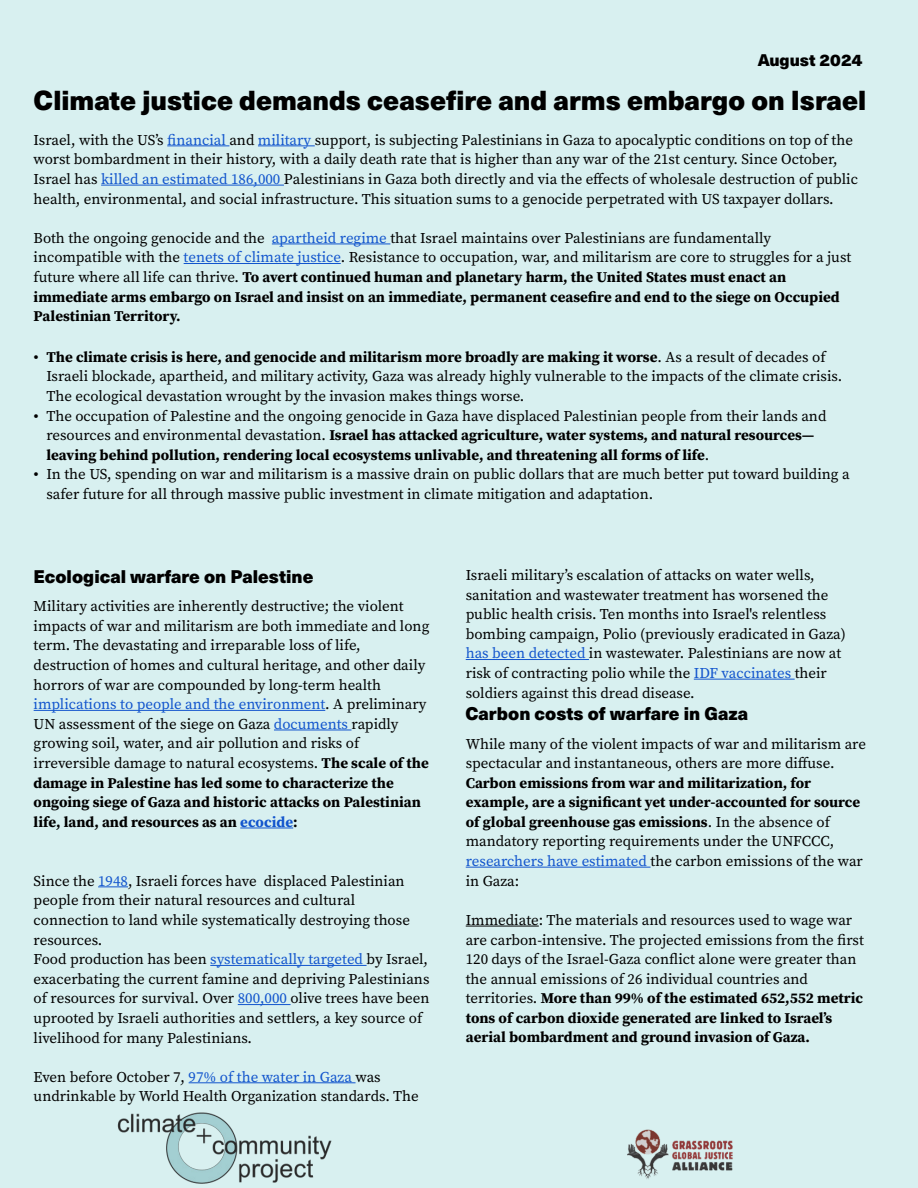
<style>
.page{position:relative;width:918px;height:1188px;background:#d8f0f0}
.page>*{position:absolute;margin:0;border:0;box-sizing:border-box;transform-origin:0 0}
.t1{font:900 27px "Neue Haas Unica W1 G";color:#000}
.t2{font:900 18px "Neue Haas Unica W1 G";color:#000}
.t3{font:900 16.5px "Neue Haas Unica W1 G";color:#000}
.t4{font:15px/19.6px "Source Serif Pro";color:#000}
.t5{font:700 15px/19.6px "Source Serif Pro";color:#000}
.s1{color:#1255cd}
.s2{font-weight:700}
.s3{font-family:"Times New Roman"}
.s4{font-family:"Times New Roman";font-weight:400}
.s5{font-weight:400}
.s6{font-weight:700;color:#1255cd}
.s7{font-weight:400;color:#1255cd}
</style>
<div class="page">
<img style="left:118px;top:1112px;width:213px;height:71px">
<img style="left:627px;top:1129px;width:106px;height:50px">
<hr style="left:167px;top:145px;width:62px;height:1px;background:#1255cd">
<hr style="left:258px;top:145px;width:57px;height:1px;background:#1255cd">
<hr style="left:101px;top:185px;width:183px;height:1px;background:#1255cd">
<hr style="left:272px;top:244px;width:118px;height:1px;background:#1255cd">
<hr style="left:184px;top:263px;width:157px;height:1px;background:#1255cd">
<hr style="left:34px;top:710px;width:291px;height:1px;background:#1255cd">
<hr style="left:274px;top:730px;width:78px;height:1px;background:#1255cd">
<hr style="left:240px;top:828px;width:53px;height:1px;background:#1255cd">
<hr style="left:98px;top:886px;width:30px;height:1px;background:#1255cd">
<hr style="left:210px;top:965px;width:157px;height:1px;background:#1255cd">
<hr style="left:238px;top:1004px;width:53px;height:1px;background:#1255cd">
<hr style="left:189px;top:1082px;width:167px;height:1px;background:#1255cd">
<hr style="left:466px;top:659px;width:123px;height:1px;background:#1255cd">
<hr style="left:694px;top:679px;width:101px;height:1px;background:#1255cd">
<hr style="left:466px;top:867px;width:185px;height:1px;background:#1255cd">
<hr style="left:466px;top:926px;width:73px;height:1px;background:#000">
<p class="t3" style="left:758px;top:47px;width:106px">August 2024</p>
<h1 class="t1" style="left:34px;top:78px;width:834px">Climate justice demands ceasefire and arms embargo on Israel</h1>
<p class="t4" style="left:34px;top:130px;width:826px">Israel, with the USʼs <span class="s1">financial</span> and <span class="s1">military</span> support, is subjecting Palestinians in Gaza to apocalyptic conditions on top of the worst bombardment in their history, with a daily death rate that is higher than any war of the 21st century. Since October, Israel has <span class="s1">killed an estimated 186,000</span> Palestinians in Gaza both directly and via the effects of wholesale destruction of public health, environmental, and social infrastructure. This situation sums to a genocide perpetrated with US taxpayer dollars.</p>
<p class="t4" style="left:34px;top:228px;width:819px">Both the ongoing genocide and the <span class="s1">apartheid regime</span> that Israel maintains over Palestinians are fundamentally incompatible with the <span class="s1">tenets of climate justice</span>. Resistance to occupation, war, and militarism are core to struggles for a just future where all life can thrive. <span class="s2">To avert continued human and planetary harm, the United States must enact an immediate arms embargo on Israel and insist on an immediate, permanent ceasefire and end to the siege on Occupied Palestinian Territory.</span></p>
<p class="t4" style="left:46px;top:347px;width:797px;text-indent:-13px"><span class="s3">•</span> <span class="s2">The climate crisis is here, and genocide and militarism more broadly are making it worse</span>. As a result of decades of<br>Israeli blockade, apartheid, and military activity, Gaza was already highly vulnerable to the impacts of the climate crisis.<br>The ecological devastation wrought by the invasion makes things worse.</p>
<p class="t5" style="left:46px;top:405px;width:782px;text-indent:-13px"><span class="s4">•</span> <span class="s5">The occupation of Palestine and the ongoing genocide in Gaza have displaced Palestinian people from their lands and resources and environmental devastation.</span> Israel has attacked agriculture, water systems, and natural resources— leaving behind pollution, rendering local ecosystems unlivable, and threatening all forms of life<span class="s5">.</span></p>
<p class="t4" style="left:46px;top:465px;width:805px;text-indent:-13px"><span class="s3">•</span> In the US, spending on war and militarism is a massive drain on public dollars that are much better put toward building a safer future for all through massive public investment in climate mitigation and adaptation.</p>
<p class="t2" style="left:33px;top:562px;width:281px">Ecological warfare on Palestine</p>
<p class="t4" style="left:34px;top:596px;width:397px">Military activities are inherently destructive; the violent impacts of war and militarism are both immediate and long term. The devastating and irreparable loss of life, destruction of homes and cultural heritage, and other daily horrors of war are compounded by long-term health <span class="s1">implications to people and the environment</span>. A preliminary UN assessment of the siege on Gaza <span class="s1">documents</span> rapidly growing soil, water, and air pollution and risks of irreversible damage to natural ecosystems. <span class="s2">The scale of the damage in Palestine has led some to characterize the ongoing siege of Gaza and historic attacks on Palestinian life, land, and resources as an</span> <span class="s6">ecocide</span><span class="s2">:</span></p>
<p class="t4" style="left:34px;top:871px;width:397px">Since the <span class="s1">1948</span>, Israeli forces have displaced Palestinian people from their natural resources and cultural connection to land while systematically destroying those resources.<br>Food production has been <span class="s1">systematically targeted</span> by Israel, exacerbating the current famine and depriving Palestinians of resources for survival. Over <span class="s1">800,000</span> olive trees have been uprooted by Israeli authorities and settlers, a key source of livelihood for many Palestinians.</p>
<p class="t4" style="left:34px;top:1067px;width:386px">Even before October 7, <span class="s1">97% of the water in Gaza</span> was undrinkable by World Health Organization standards. The</p>
<p class="t4" style="left:466px;top:565px;width:382px">Israeli militaryʼs escalation of attacks on water wells, sanitation and wastewater treatment has worsened the public health crisis. Ten months into Israel's relentless bombing campaign, Polio (previously eradicated in Gaza) <span class="s1">has been detected</span> in wastewater. Palestinians are now at risk of contracting polio while the <span class="s1">IDF vaccinates</span> their soldiers against this dread disease.</p>
<p class="t2" style="left:465px;top:700px;width:284px">Carbon costs of warfare in Gaza</p>
<p class="t4" style="left:466px;top:734px;width:402px">While many of the violent impacts of war and militarism are spectacular and instantaneous, others are more diffuse.</p>
<p class="t5" style="left:466px;top:773px;width:399px">Carbon emissions from war and militarization, for example, are a significant yet under-accounted for source of global greenhouse gas emissions<span class="s5">. In the absence of mandatory reporting requirements under the UNFCCC, </span><span class="s7">researchers have estimated</span> <span class="s5">the carbon emissions of the war in Gaza:</span></p>
<p class="t4" style="left:466px;top:910px;width:400px">Immediate: The materials and resources used to wage war are carbon-intensive. The projected emissions from the first 120 days of the Israel-Gaza conflict alone were greater than the annual emissions of 26 individual countries and territories. <span class="s2">More than 99% of the estimated 652,552 metric tons of carbon dioxide generated are linked to Israelʼs aerial bombardment and ground invasion of Gaza.</span></p>
</div>
